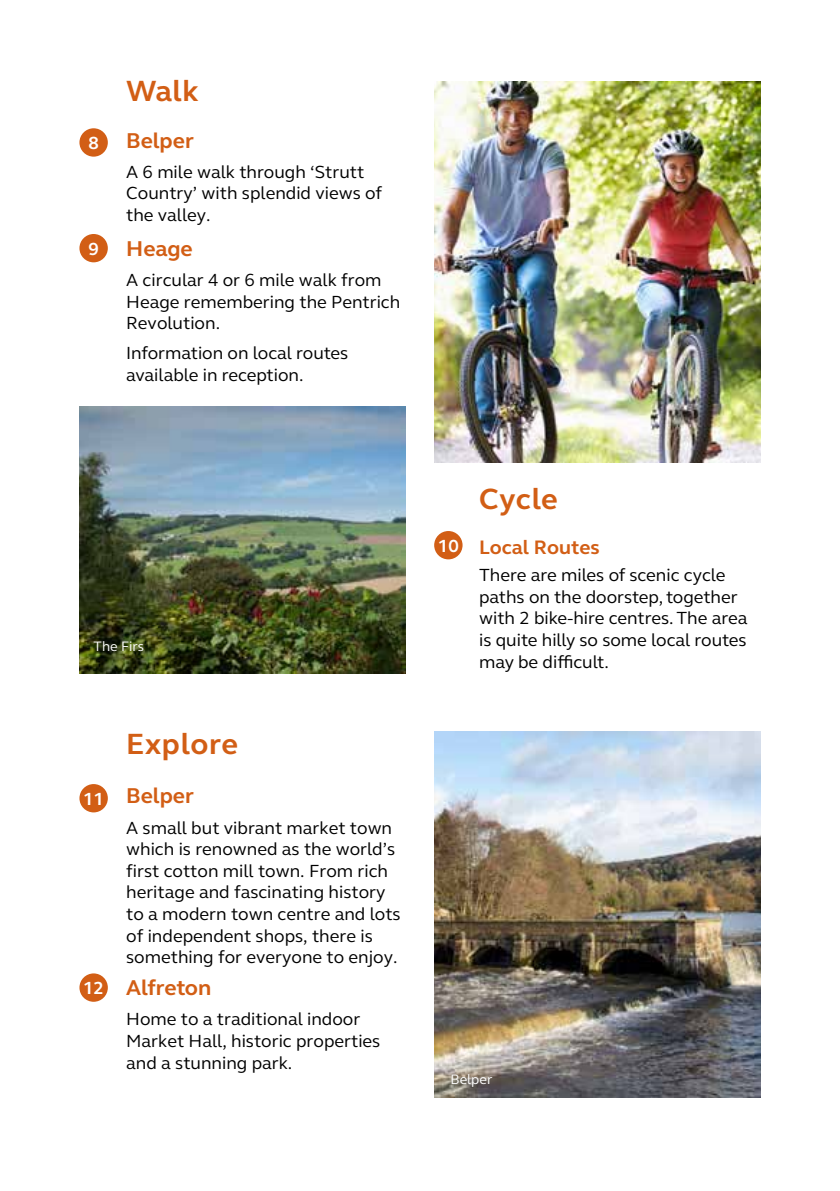
<style>
.page{position:relative;width:840px;height:1191px;background:#fff}
.page>*{position:absolute;margin:0;border:0;box-sizing:border-box;transform-origin:0 0}
.t1{font:700 30px "FS Elliot";letter-spacing:.025em;color:#d25e15}
.t2{font:700 22px "FS Elliot";color:#d25e15}
.t3{font:700 20px "FS Elliot";color:#d25e15}
.t4{font:18px/21.6px "FS Elliot";color:#000}
.t5{font:700 18px "FS Elliot";color:#fff}
.t6{font:14px "FS Elliot";color:#fff}
</style>
<div class="page">
<img style="left:434px;top:82px;width:326px;height:380px">
<img style="left:434px;top:731px;width:326px;height:366px">
<div style="left:79px;top:973px;width:29px;height:28px;background:#d25e15;border-radius:50%"></div>
<div style="left:79px;top:784px;width:29px;height:28px;background:#d25e15;border-radius:50%"></div>
<div style="left:79px;top:234px;width:29px;height:28px;background:#d25e15;border-radius:50%"></div>
<div style="left:79px;top:128px;width:29px;height:29px;background:#d25e15;border-radius:50%"></div>
<img style="left:79px;top:407px;width:326px;height:266px">
<div style="left:434px;top:531px;width:28px;height:28px;background:#d25e15;border-radius:50%"></div>
<p class="t5" style="left:88px;top:131px;width:12px">8</p>
<p class="t5" style="left:88px;top:237px;width:12px">9</p>
<h1 class="t1" style="left:126px;top:71px;width:74px">Walk</h1>
<p class="t2" style="left:126px;top:125px;width:69px">Belper</p>
<p class="t4" style="left:126px;top:160px;width:257px">A 6 mile walk through ‘Strutt<br>Country’ with splendid views of the valley.</p>
<p class="t2" style="left:126px;top:234px;width:68px">Heage</p>
<p class="t4" style="left:126px;top:269px;width:275px">A circular 4 or 6 mile walk from<br>Heage remembering the Pentrich<br>Revolution.</p>
<p class="t4" style="left:126px;top:342px;width:223px">Information on local routes available in reception.</p>
<p class="t6" style="left:94px;top:637px;width:52px">The Firs</p>
<p class="t5" style="left:83px;top:787px;width:22px">11</p>
<p class="t5" style="left:83px;top:976px;width:22px">12</p>
<h1 class="t1" style="left:126px;top:724px;width:113px">Explore</h1>
<p class="t2" style="left:126px;top:781px;width:69px">Belper</p>
<p class="t4" style="left:126px;top:816px;width:276px">A small but vibrant market town which is renowned as the world’s first cotton mill town. From rich heritage and fascinating history to a modern town centre and lots of independent shops, there is something for everyone to enjoy.</p>
<p class="t2" style="left:126px;top:973px;width:87px">Alfreton</p>
<p class="t4" style="left:126px;top:1008px;width:255px">Home to a traditional indoor<br>Market Hall, historic properties and a stunning park.</p>
<p class="t5" style="left:438px;top:534px;width:22px">10</p>
<h1 class="t1" style="left:479px;top:479px;width:80px">Cycle</h1>
<p class="t3" style="left:479px;top:533px;width:122px">Local Routes</p>
<p class="t4" style="left:479px;top:564px;width:270px">There are miles of scenic cycle paths on the doorstep, together with 2 bike-hire centres. The area is quite hilly so some local routes may be difficult.</p>
<p class="t6" style="left:450px;top:1070px;width:43px">Belper</p>
</div>
